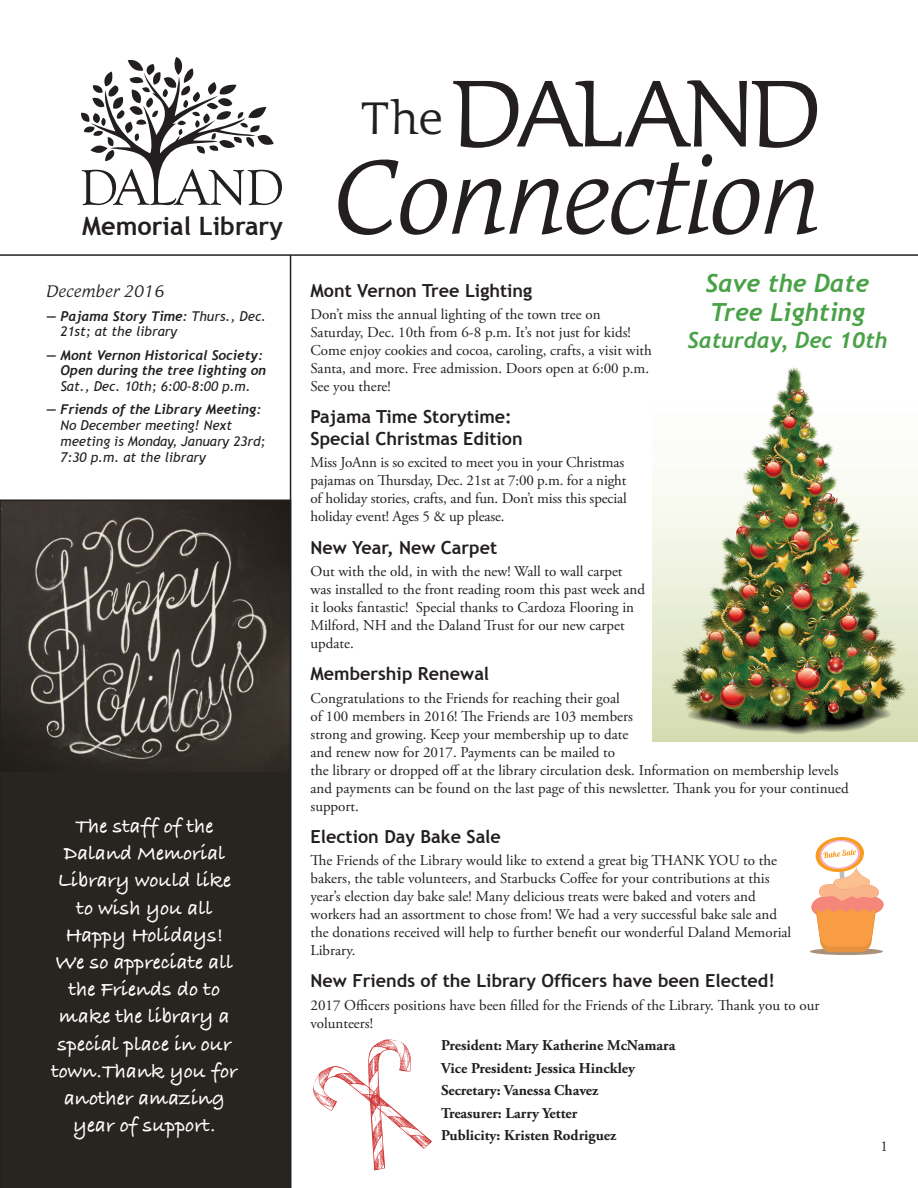
<style>
.page{position:relative;width:918px;height:1188px;background:#fff}
.page>*{position:absolute;margin:0;border:0;box-sizing:border-box;transform-origin:0 0}
.t1{font:italic 113.1px "Cicero";letter-spacing:-.03em;color:#231f20}
.t2{font:101.25px "Cicero";letter-spacing:-.04em;color:#231f20}
.t3{font:48.75px "Cicero";color:#231f20}
.t4{font:700 25.35px "Trebuchet MS";color:#231f20}
.Header1{font:italic 700 24.9px/29.8px "Trebuchet";color:#49a247}
.Header1-2{font:italic 700 22.2px "Trebuchet";color:#49a247}
.Basal_Text{font:700 21.15px/27.2px "Bradley Hand ITCTT";color:#fff;text-align:center}
.Header_2{font:700 18px/21.6px "Trebuchet MS";color:#231f20}
.Header1-3{font:italic 18px "Cicero";color:#231f20}
.Basal_Text-2{font:15px/18px "Adobe Garamond Pro";color:#231f20}
.Basal_Text-3{font:700 15px "Adobe Garamond Pro";color:#231f20}
.Sidebar_text{font:italic 13.5px/15.8px "Trebuchet MS";color:#231f20}
.Sidebar_text-2{font:italic 700 13.5px/15.8px "Trebuchet";color:#231f20}
.s1{font-family:"Trebuchet";font-weight:700}
.s2{font-family:"Trebuchet MS";font-weight:400}
</style>
<div class="page">
<svg style="left:0;top:500px;width:290px;height:688px;background:#332f2a"></svg>
<div style="left:810px;top:948px;width:73px;height:7px;background:#ab9179;border-radius:50%"></div>
<svg style="left:811px;top:837px;width:73px;height:115px"></svg>
<svg style="left:81px;top:57px;width:201px;height:148px"></svg>
<hr style="left:290px;top:255px;width:1px;height:933px;background:#231f20">
<hr style="left:0;top:254px;width:918px;height:2px;background:#231f20">
<img style="left:652px;top:367px;width:266px;height:374px">
<svg style="left:313px;top:1039px;width:119px;height:131px"></svg>
<h3 class="t4" style="left:82px;top:210px;width:202px">Memorial Library</h3>
<p class="Header1-3" style="left:46px;top:282px;width:120px">December 2016</p>
<p class="Sidebar_text" style="left:60px;top:308px;width:207px;text-indent:-14px"><span class="s1">— Pajama Story Time:</span> Thurs., Dec.<br>21st; at the library</p>
<p class="Sidebar_text-2" style="left:60px;top:347px;width:207px;text-indent:-14px">— Mont Vernon Historical Society:<br>Open during the tree lighting on<br><span class="s2">Sat., Dec. 10th; 6:00-8:00 p.m.</span></p>
<p class="Sidebar_text" style="left:60px;top:402px;width:207px;text-indent:-14px"><span class="s1">— Friends of the Library Meeting:<br></span>No December meeting! Next meeting is Monday, January 23rd;<br>7:30 p.m. at the library</p>
<p class="Basal_Text" style="left:51px;top:812px;width:187px">The staff of the<br>Daland Memorial<br>Library would like to wish you all<br>Happy Holidays!<br>We so appreciate all the Friends do to make the library a special place in our town.Thank you for another amazing year of support.</p>
<p class="t3" style="left:361px;top:91px;width:83px">The</p>
<p class="t2" style="left:452px;top:57px;width:372px">DALAND</p>
<p class="t1" style="left:334px;top:135px;width:489px">Connection</p>
<p class="Header1" style="left:706px;top:268px;width:165px">Save the Date<br>Tree Lighting</p>
<p class="Header1-2" style="left:688px;top:327px;width:201px">Saturday, Dec 10th</p>
<p class="Header_2" style="left:310px;top:280px;width:223px">Mont Vernon Tree Lighting</p>
<p class="Basal_Text-2" style="left:310px;top:306px;width:343px">Don’t miss the annual lighting of the town tree on Saturday, Dec. 10th from 6-8 p.m. It’s not just for kids!<br>Come enjoy cookies and cocoa, caroling, crafts, a visit with Santa, and more. Free admission. Doors open at 6:00 p.m.<br>See you there!</p>
<p class="Header_2" style="left:310px;top:406px;width:214px">Pajama Time Storytime:<br>Special Christmas Edition</p>
<p class="Basal_Text-2" style="left:310px;top:454px;width:318px">Miss JoAnn is so excited to meet you in your Christmas pajamas on Thursday, Dec. 21st at 7:00 p.m. for a night of holiday stories, crafts, and fun. Don’t miss this special holiday event! Ages 5 &amp; up please.</p>
<p class="Header_2" style="left:310px;top:536px;width:188px">New Year, New Carpet</p>
<p class="Basal_Text-2" style="left:310px;top:563px;width:336px">Out with the old, in with the new! Wall to wall carpet was installed to the front reading room this past week and it looks fantastic! Special thanks to Cardoza Flooring in Milford, NH and the Daland Trust for our new carpet update.</p>
<p class="Header_2" style="left:310px;top:663px;width:180px">Membership Renewal</p>
<p class="Basal_Text-2" style="left:310px;top:689px;width:540px">Congratulations to the Friends for reaching their goal<br>of 100 members in 2016! The Friends are 103 members<br>strong and growing. Keep your membership up to date<br>and renew now for 2017. Payments can be mailed to<br>the library or dropped off at the library circulation desk. Information on membership levels and payments can be found on the last page of this newsletter. Thank you for your continued support.</p>
<p class="Header_2" style="left:310px;top:826px;width:192px">Election Day Bake Sale</p>
<p class="Basal_Text-2" style="left:310px;top:852px;width:482px">The Friends of the Library would like to extend a great big THANK YOU to the bakers, the table volunteers, and Starbucks Coffee for your contributions at this year’s election day bake sale! Many delicious treats were baked and voters and workers had an assortment to chose from! We had a very successful bake sale and the donations received will help to further benefit our wonderful Daland Memorial Library.</p>
<p class="Header_2" style="left:310px;top:970px;width:466px">New Friends of the Library Officers have been Elected!</p>
<p class="Basal_Text-2" style="left:310px;top:997px;width:510px">2017 Officers positions have been filled for the Friends of the Library. Thank you to our volunteers!</p>
<p class="Basal_Text-3" style="left:441px;top:1037px;width:236px">President: Mary Katherine McNamara</p>
<p class="Basal_Text-3" style="left:441px;top:1059px;width:196px">Vice President: Jessica Hinckley</p>
<p class="Basal_Text-3" style="left:441px;top:1082px;width:159px">Secretary: Vanessa Chavez</p>
<p class="Basal_Text-3" style="left:441px;top:1104px;width:138px">Treasurer: Larry Yetter</p>
<p class="Basal_Text-3" style="left:441px;top:1127px;width:177px">Publicity: Kristen Rodriguez</p>
<p class="Basal_Text-2" style="left:880px;top:1138px;width:9px">1</p>
</div>
